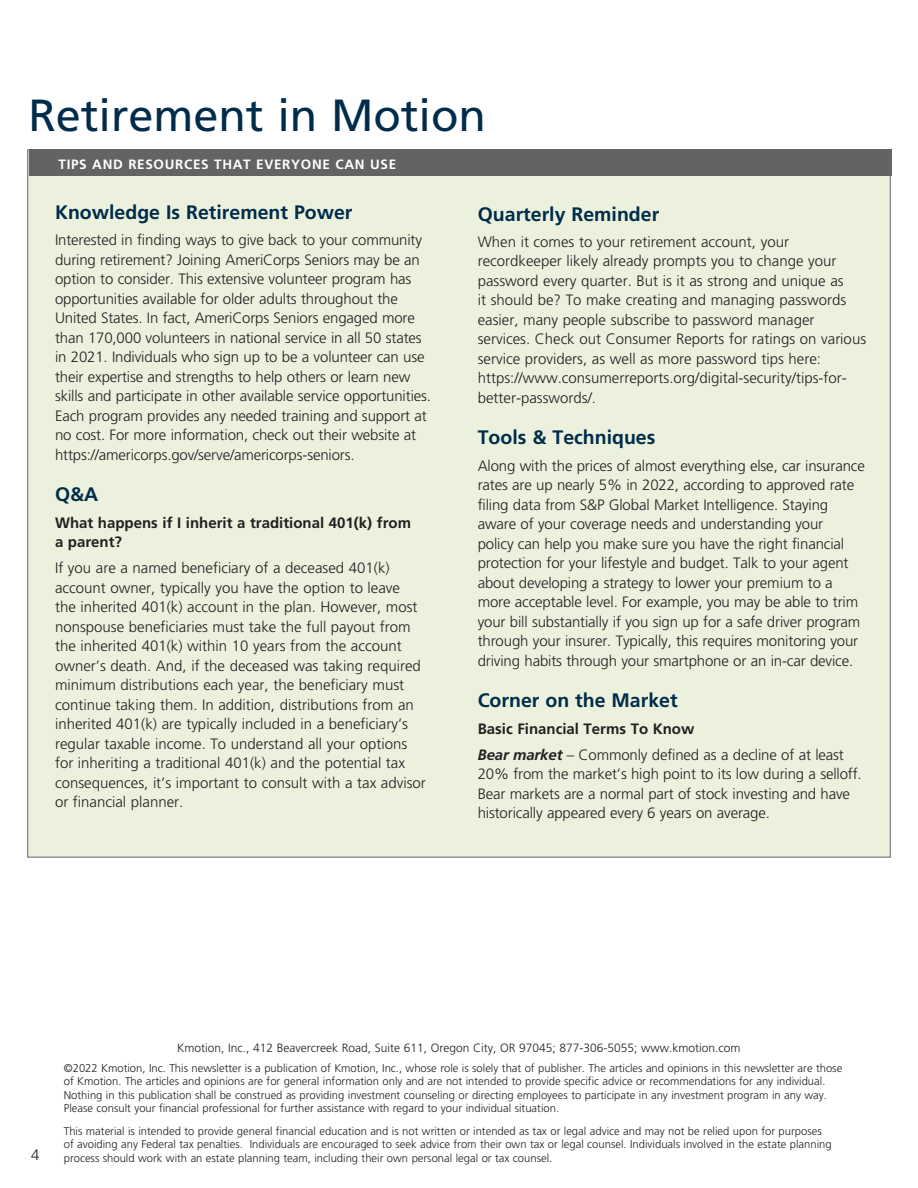
<style>
.page{position:relative;width:918px;height:1188px;background:#fff}
.page>*{position:absolute;margin:0;border:0;box-sizing:border-box;transform-origin:0 0}
.story_title_frutiger{font:45px "Frutiger";color:#002c4b}
.REtMOt_hdr{font:700 19.5px "Frutiger";color:#002c4b}
.body_copy{font:300 15px/19.5px "Frutiger";letter-spacing:-.01em;color:#231f20}
.RetMot_subhd{font:700 15px/19.5px "Frutiger";color:#231f20}
.REtMOt_hdr-2{font:700 15px "Frutiger";color:#231f20}
.story_title_frutiger-2{font:300 15px "Frutiger";color:#231f20}
.t1{font:700 13.5px "Frutiger";letter-spacing:.05em;color:#fff}
.body_copy-2{font:300 12px "Frutiger";color:#231f20}
.body_copy-3{font:300 11.25px/13.5px "Frutiger";color:#231f20}
.s1{font-weight:700;font-style:italic}
</style>
<div class="page">
<div style="left:27px;top:150px;width:864px;height:708px;background:#ebf1dd;border:1px solid #636366"></div>
<div style="left:29px;top:149px;width:862px;height:27px;background:#636366"></div>
<p class="story_title_frutiger" style="left:28px;top:89px;width:459px">Retirement in Motion</p>
<p class="t1" style="left:58px;top:156px;width:339px">TIPS AND RESOURCES THAT EVERYONE CAN USE</p>
<p class="REtMOt_hdr" style="left:55px;top:201px;width:299px">Knowledge Is Retirement Power</p>
<p class="body_copy" style="left:55px;top:230px;width:378px">Interested in finding ways to give back to your community during retirement? Joining AmeriCorps Seniors may be an option to consider. This extensive volunteer program has opportunities available for older adults throughout the United States. In fact, AmeriCorps Seniors engaged more than 170,000 volunteers in national service in all 50 states in 2021. Individuals who sign up to be a volunteer can use their expertise and strengths to help others or learn new skills and participate in other available service opportunities.<br>Each program provides any needed training and support at no cost. For more information, check out their website at https://americorps.gov/serve/americorps-seniors.</p>
<p class="REtMOt_hdr" style="left:55px;top:483px;width:45px">Q&amp;A</p>
<p class="RetMot_subhd" style="left:55px;top:513px;width:357px">What happens if I inherit a traditional 401(k) from a parent?</p>
<p class="body_copy" style="left:55px;top:558px;width:372px">If you are a named beneficiary of a deceased 401(k) account owner, typically you have the option to leave<br>the inherited 401(k) account in the plan. However, most nonspouse beneficiaries must take the full payout from the inherited 401(k) within 10 years from the account owner’s death. And, if the deceased was taking required minimum distributions each year, the beneficiary must continue taking them. In addition, distributions from an inherited 401(k) are typically included in a beneficiary’s regular taxable income. To understand all your options for inheriting a traditional 401(k) and the potential tax consequences, it’s important to consult with a tax advisor or financial planner.</p>
<p class="REtMOt_hdr" style="left:478px;top:202px;width:183px">Quarterly Reminder</p>
<p class="body_copy" style="left:478px;top:232px;width:390px">When it comes to your retirement account, your recordkeeper likely already prompts you to change your password every quarter. But is it as strong and unique as<br>it should be? To make creating and managing passwords easier, many people subscribe to password manager services. Check out Consumer Reports for ratings on various service providers, as well as more password tips here: https://www.consumerreports.org/digital-security/tips-for&shy;better-passwords/.</p>
<p class="REtMOt_hdr" style="left:478px;top:426px;width:179px">Tools &amp; Techniques</p>
<p class="body_copy" style="left:478px;top:456px;width:389px">Along with the prices of almost everything else, car insurance rates are up nearly 5% in 2022, according to approved rate filing data from S&amp;P Global Market Intelligence. Staying aware of your coverage needs and understanding your<br>policy can help you make sure you have the right financial protection for your lifestyle and budget. Talk to your agent about developing a strategy to lower your premium to a more acceptable level. For example, you may be able to trim your bill substantially if you sign up for a safe driver program through your insurer. Typically, this requires monitoring your driving habits through your smartphone or an in-car device.</p>
<p class="REtMOt_hdr" style="left:478px;top:689px;width:201px">Corner on the Market</p>
<p class="REtMOt_hdr-2" style="left:478px;top:720px;width:218px">Basic Financial Terms To Know</p>
<p class="body_copy" style="left:478px;top:745px;width:386px"><span class="s1">Bear market</span> – Commonly defined as a decline of at least 20% from the market’s high point to its low during a selloff.<br>Bear markets are a normal part of stock investing and have historically appeared every 6 years on average.</p>
<p class="body_copy-2" style="left:177px;top:1041px;width:565px">Kmotion, Inc., 412 Beavercreek Road, Suite 611, Oregon City, OR 97045; 877-306-5055; www.kmotion.com</p>
<p class="body_copy-3" style="left:64px;top:1061px;width:780px">©2022 Kmotion, Inc. This newsletter is a publication of Kmotion, Inc., whose role is solely that of publisher. The articles and opinions in this newsletter are those of Kmotion. The articles and opinions are for general information only and are not intended to provide specific advice or recommendations for any individual.<br>Nothing in this publication shall be construed as providing investment counseling or directing employees to participate in any investment program in any way.<br>Please consult your financial professional for further assistance with regard to your individual situation.</p>
<p class="body_copy-3" style="left:64px;top:1124px;width:769px">This material is intended to provide general financial education and is not written or intended as tax or legal advice and may not be relied upon for purposes of avoiding any Federal tax penalties. Individuals are encouraged to seek advice from their own tax or legal counsel. Individuals involved in the estate planning</p>
<p class="story_title_frutiger-2" style="left:31px;top:1147px;width:10px">4</p>
<p class="body_copy-3" style="left:64px;top:1151px;width:490px">process should work with an estate planning team, including their own personal legal or tax counsel.</p>
</div>
